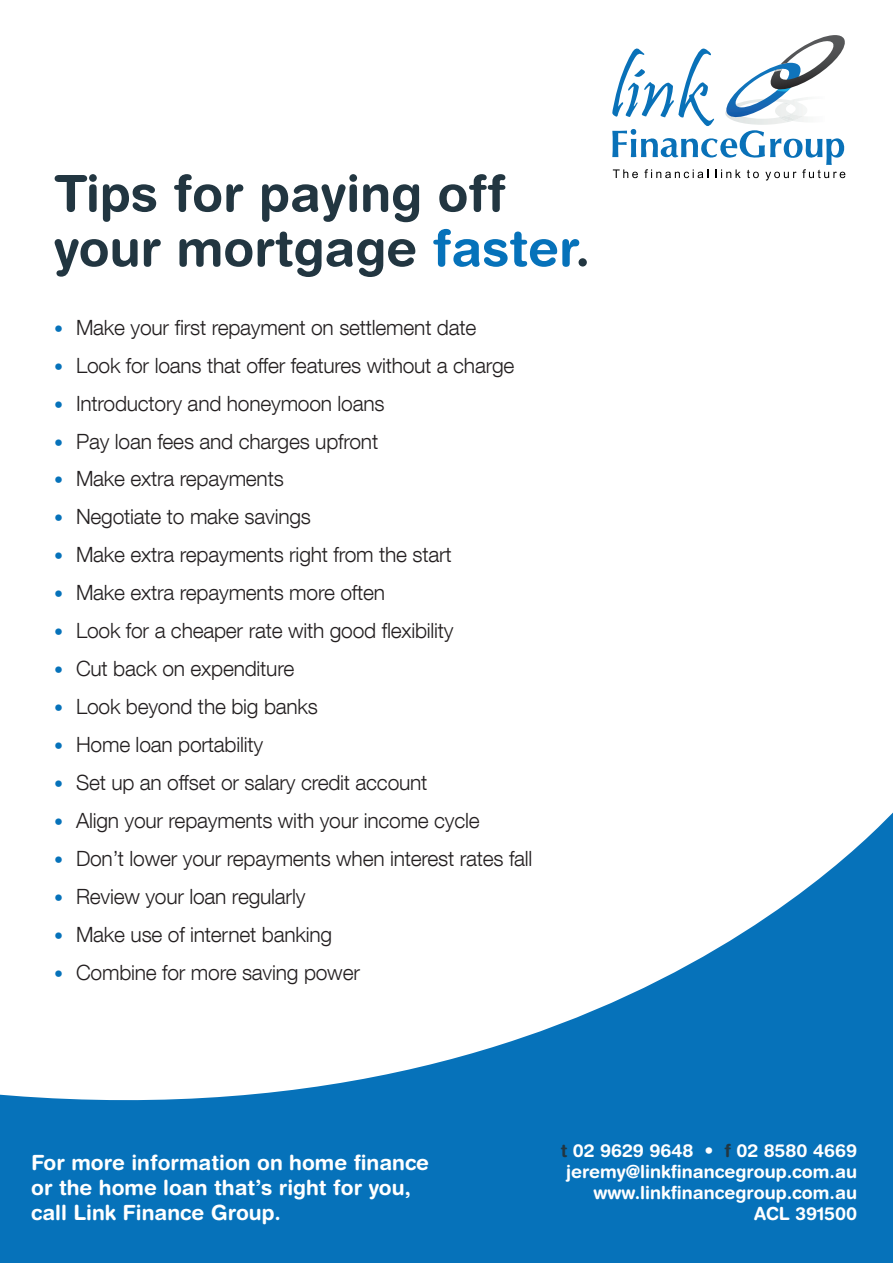
<style>
.page{position:relative;width:893px;height:1263px;background:#fff}
.page>*{position:absolute;margin:0;border:0;box-sizing:border-box;transform-origin:0 0}
.t1{font:700 50.55px "Helvetica Rounded LT Std";color:#223641}
.t2{font:300 21px "Helvetica Neue LT Com";letter-spacing:-.01em;color:#231f20}
.t3{font:700 21px "Helvetica Rounded LT Std";color:#fff}
.t4{font:700 18px "Helvetica Rounded LT Std";color:#fff}
.s1{color:#0672ba}
.s2{font-size:18px;color:#0672ba}
.s3{color:#223641}
</style>
<div class="page">
<svg style="left:612px;top:35px;width:234px;height:146px"></svg>
<svg style="left:0;top:812px;width:893px;height:451px;fill:#0672ba"></svg>
<p class="t1" style="left:54px;top:163px;width:453px">Tips for paying off</p>
<p class="t1" style="left:54px;top:217px;width:538px">your mortgage <span class="s1">faster</span>.</p>
<p class="t2" style="left:54px;top:314px;width:424px"><span class="s2">•</span> Make your first repayment on settlement date</p>
<p class="t2" style="left:54px;top:352px;width:462px"><span class="s2">•</span> Look for loans that offer features without a charge</p>
<p class="t2" style="left:54px;top:390px;width:332px"><span class="s2">•</span> Introductory and honeymoon loans</p>
<p class="t2" style="left:54px;top:428px;width:326px"><span class="s2">•</span> Pay loan fees and charges upfront</p>
<p class="t2" style="left:54px;top:466px;width:231px"><span class="s2">•</span> Make extra repayments</p>
<p class="t2" style="left:54px;top:504px;width:258px"><span class="s2">•</span> Negotiate to make savings</p>
<p class="t2" style="left:54px;top:542px;width:399px"><span class="s2">•</span> Make extra repayments right from the start</p>
<p class="t2" style="left:54px;top:580px;width:332px"><span class="s2">•</span> Make extra repayments more often</p>
<p class="t2" style="left:54px;top:618px;width:401px"><span class="s2">•</span> Look for a cheaper rate with good flexibility</p>
<p class="t2" style="left:54px;top:656px;width:242px"><span class="s2">•</span> Cut back on expenditure</p>
<p class="t2" style="left:54px;top:694px;width:265px"><span class="s2">•</span> Look beyond the big banks</p>
<p class="t2" style="left:54px;top:732px;width:211px"><span class="s2">•</span> Home loan portability</p>
<p class="t2" style="left:54px;top:770px;width:375px"><span class="s2">•</span> Set up an offset or salary credit account</p>
<p class="t2" style="left:54px;top:808px;width:427px"><span class="s2">•</span> Align your repayments with your income cycle</p>
<p class="t2" style="left:54px;top:846px;width:480px"><span class="s2">•</span> Don’t lower your repayments when interest rates fall</p>
<p class="t2" style="left:54px;top:884px;width:253px"><span class="s2">•</span> Review your loan regularly</p>
<p class="t2" style="left:54px;top:922px;width:280px"><span class="s2">•</span> Make use of internet banking</p>
<p class="t2" style="left:54px;top:960px;width:307px"><span class="s2">•</span> Combine for more saving power</p>
<p class="t3" style="left:31px;top:1150px;width:399px">For more information on home finance</p>
<p class="t3" style="left:31px;top:1175px;width:381px">or the home loan that’s right for you,</p>
<p class="t3" style="left:31px;top:1200px;width:251px">call Link Finance Group.</p>
<p class="t4" style="left:561px;top:1140px;width:298px"><span class="s3">t</span> 02 9629 9648 • <span class="s3">f</span> 02 8580 4669</p>
<p class="t4" style="left:566px;top:1161px;width:293px">jeremy@linkfinancegroup.com.au</p>
<p class="t4" style="left:593px;top:1182px;width:265px">www.linkfinancegroup.com.au</p>
<p class="t4" style="left:754px;top:1203px;width:104px">ACL 391500</p>
</div>
